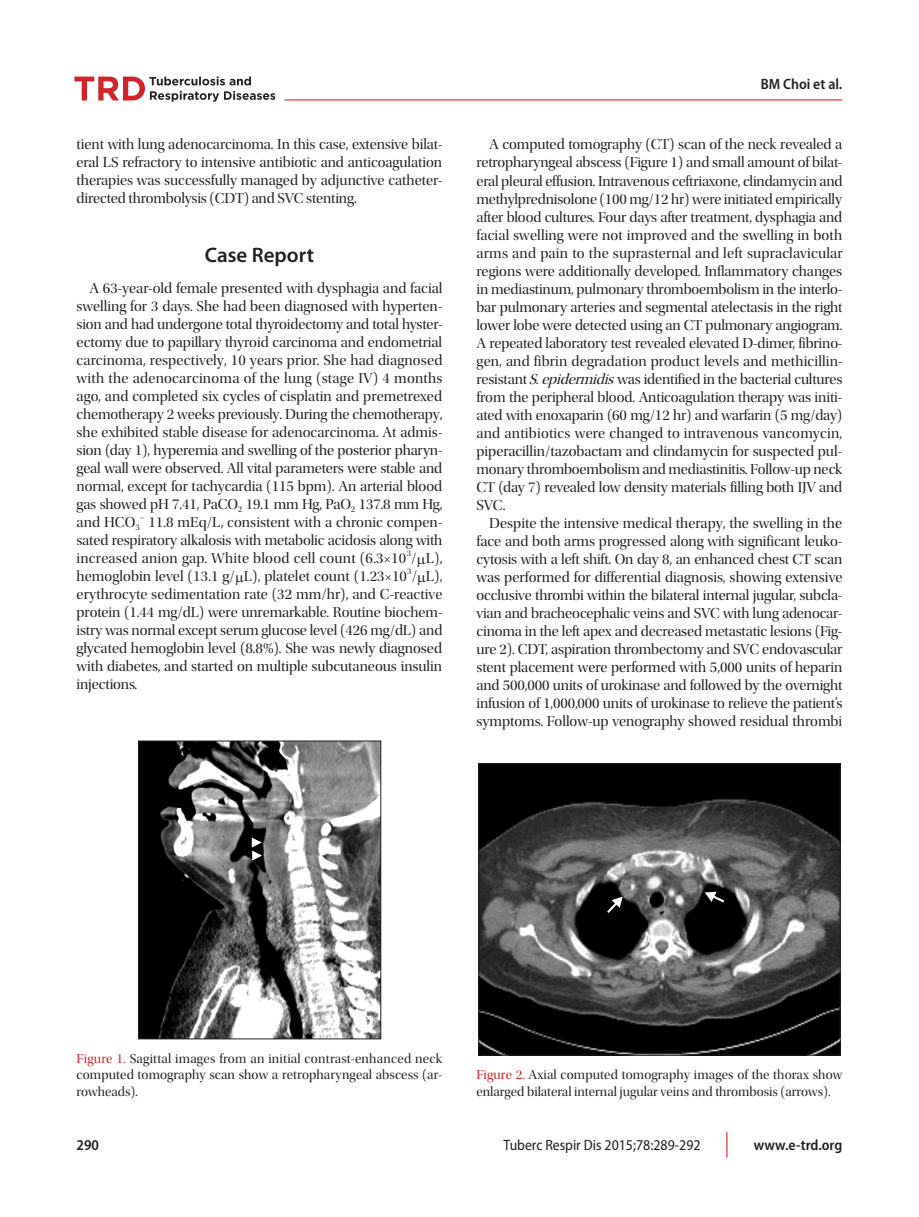
<style>
.page{position:relative;width:919px;height:1217px;background:#fff}
.page>*{position:absolute;margin:0;border:0;box-sizing:border-box;transform-origin:0 0}
.서론{font:600 21px "Myriad Pro";color:#231f20}
.본문{font:15px/18px "Utopia Std Disp";color:#231f20;text-align:justify}
.본문-저널명{font:semi-condensed 15px "Myriad Pro";color:#231f20}
.본문-온라인{font:600 semi-condensed 15px "Myriad Pro";color:#231f20}
.본문-1저자{font:600 semi-condensed 15px "Myriad Pro";color:#231f20}
.본문-페이지번호{font:600 semi-condensed 15px "Myriad Pro";color:#231f20}
.그림제목{font:13.5px/16.2px "Utopia Std Disp";letter-spacing:.005em;color:#231f20;text-align:justify}
.본문-2{font:8.7px "Utopia Std Disp";color:#231f20}
.s1{font-style:italic}
.s2{color:#d1232a}
</style>
<div class="page">
<svg style="left:74px;top:77px;width:201px;height:25px"></svg>
<hr style="left:284px;top:99px;width:558px;height:1px;background:#d1232a">
<svg style="left:726px;top:1131px;width:1px;height:26px"></svg>
<img style="left:140px;top:742px;width:239px;height:294px">
<div style="left:138px;top:740px;width:243px;height:298px;border:1px solid #231f20"></div>
<svg style="left:252px;top:837px;width:9px;height:23px"></svg>
<img style="left:480px;top:765px;width:358px;height:288px">
<div style="left:478px;top:763px;width:362px;height:292px;border:1px solid #231f20"></div>
<svg style="left:704px;top:891px;width:20px;height:11px"></svg>
<svg style="left:607px;top:896px;width:15px;height:16px"></svg>
<p class="본문" style="left:77px;top:135px;width:367px">tient with lung adenocarcinoma. In this case, extensive bilat&shy;eral LS refractory to intensive antibiotic and anticoagulation therapies was successfully managed by adjunctive catheter&shy;directed thrombolysis (CDT) and SVC stenting.</p>
<p class="서론" style="left:205px;top:241px;width:111px">Case Report</p>
<p class="본문" style="left:77px;top:279px;width:367px;text-indent:13px">A 63-year-old female presented with dysphagia and facial swelling for 3 days. She had been diagnosed with hyperten&shy;sion and had undergone total thyroidectomy and total hyster&shy;ectomy due to papillary thyroid carcinoma and endometrial carcinoma, respectively, 10 years prior. She had diagnosed with the adenocarcinoma of the lung (stage IV) 4 months ago, and completed six cycles of cisplatin and premetrexed chemotherapy 2 weeks previously. During the chemotherapy, she exhibited stable disease for adenocarcinoma. At admis&shy;sion (day 1), hyperemia and swelling of the posterior pharyn&shy;geal wall were observed. All vital parameters were stable and normal, except for tachycardia (115 bpm). An arterial blood gas showed pH 7.41, PaCO<sub>2</sub> 19.1 mm Hg, PaO<sub>2</sub> 137.8 mm Hg, and HCO<sub>3</sub></p>
<p class="본문" style="left:77px;top:513px;width:367px;text-indent:72px">11.8 mEq/L, consistent with a chronic compen&shy;sated respiratory alkalosis with metabolic acidosis along with increased anion gap. White blood cell count (6.3×10 / L),</p>
<p class="본문-2" style="left:140px;top:512px;width:6px">–</p>
<p class="본문-2" style="left:406px;top:548px;width:6px">3</p>
<p class="본문" style="left:77px;top:567px;width:367px">hemoglobin level (13.1 g/ L), platelet count (1.23×10 / L),</p>
<p class="본문-2" style="left:407px;top:566px;width:6px">3</p>
<p class="본문" style="left:77px;top:585px;width:367px">erythrocyte sedimentation rate (32 mm/hr), and C-reactive protein (1.44 mg/dL) were unremarkable. Routine biochem&shy;istry was normal except serum glucose level (426 mg/dL) and glycated hemoglobin level (8.8%). She was newly diagnosed with diabetes, and started on multiple subcutaneous insulin injections.</p>
<p class="본문-1저자" style="left:760px;top:75px;width:83px">BM Choi et al.</p>
<p class="본문" style="left:476px;top:136px;width:367px;text-indent:13px">A computed tomography (CT) scan of the neck revealed a retropharyngeal abscess (Figure 1) and small amount of bilat&shy;eral pleural effusion. Intravenous ceftriaxone, clindamycin and methylprednisolone (100 mg/12 hr) were initiated empirically after blood cultures. Four days after treatment, dysphagia and facial swelling were not improved and the swelling in both arms and pain to the suprasternal and left supraclavicular regions were additionally developed. Inflammatory changes in mediastinum, pulmonary thromboembolism in the interlo&shy;bar pulmonary arteries and segmental atelectasis in the right lower lobe were detected using an CT pulmonary angiogram.<br>A repeated laboratory test revealed elevated D-dimer, fibrino&shy;gen, and fibrin degradation product levels and methicillin&shy;resistant <span class="s1">S.epidermidis</span> was identified in the bacterial cultures from the peripheral blood. Anticoagulation therapy was initi&shy;ated with enoxaparin (60 mg/12 hr) and warfarin (5 mg/day) and antibiotics were changed to intravenous vancomycin, piperacillin/tazobactam and clindamycin for suspected pul&shy;monary thromboembolism and mediastinitis. Follow-up neck CT (day 7) revealed low density materials filling both IJV and SVC.</p>
<p class="본문" style="left:476px;top:514px;width:367px;text-indent:13px">Despite the intensive medical therapy, the swelling in the face and both arms progressed along with significant leuko&shy;cytosis with a left shift. On day 8, an enhanced chest CT scan was performed for differential diagnosis, showing extensive occlusive thrombi within the bilateral internal jugular, subcla&shy;vian and bracheocephalic veins and SVC with lung adenocar&shy;cinoma in the left apex and decreased metastatic lesions (Fig&shy;ure 2). CDT, aspiration thrombectomy and SVC endovascular stent placement were performed with 5,000 units of heparin and 500,000 units of urokinase and followed by the overnight infusion of 1,000,000 units of urokinase to relieve the patient’s symptoms. Follow-up venography showed residual thrombi</p>
<p class="그림제목" style="left:77px;top:1050px;width:367px"><span class="s2">Figure 1.</span> Sagittal images from an initial contrast-enhanced neck computed tomography scan show a retropharyngeal abscess (ar&shy;rowheads).</p>
<p class="그림제목" style="left:476px;top:1066px;width:367px"><span class="s2">Figure 2.</span> Axial computed tomography images of the thorax show enlarged bilateral internal jugular veins and thrombosis (arrows).</p>
<p class="본문-페이지번호" style="left:77px;top:1134px;width:24px">290</p>
<p class="본문-저널명" style="left:503px;top:1135px;width:198px">Tuberc Respir Dis 2015;78:289-292</p>
<p class="본문-온라인" style="left:753px;top:1134px;width:90px">www.e-trd.org</p>
</div>
